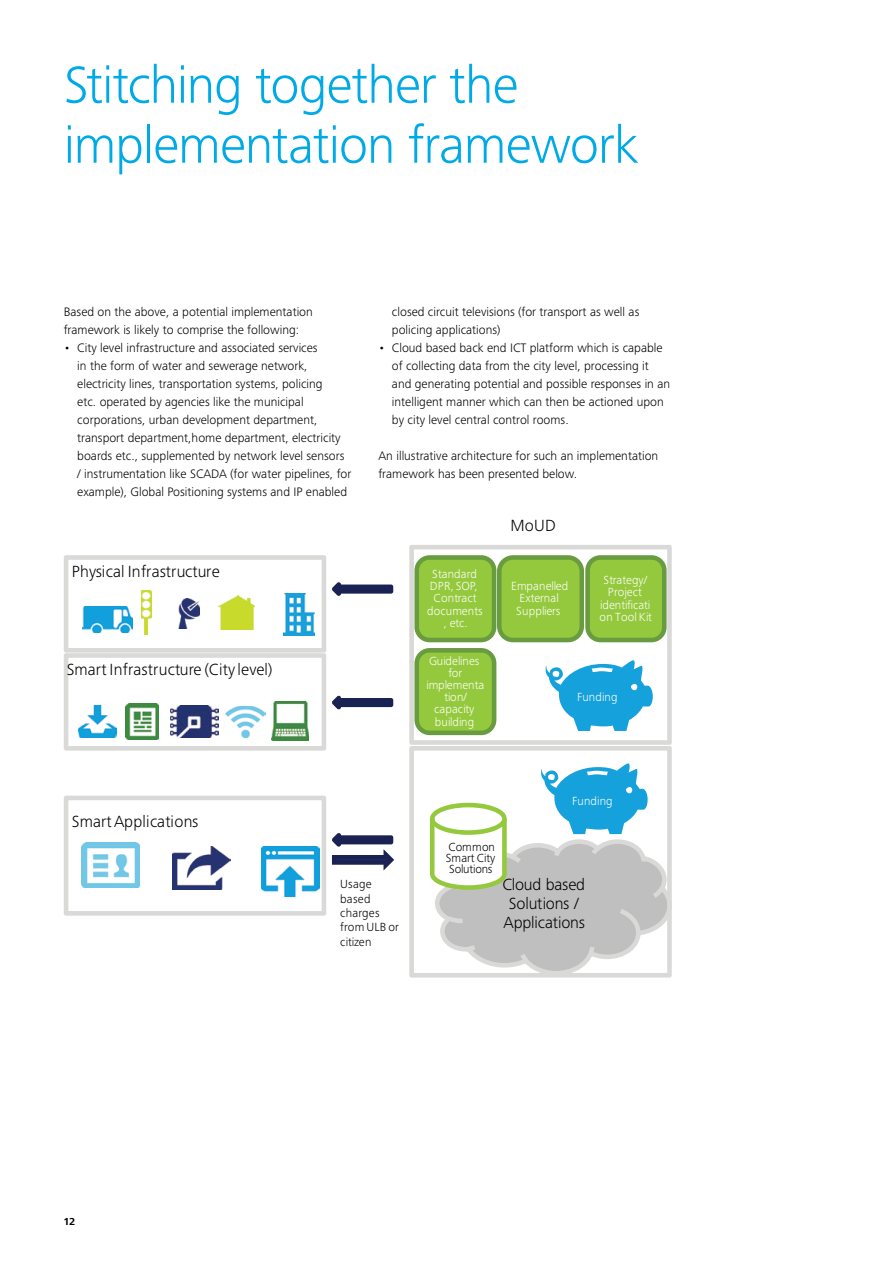
<style>
.page{position:relative;width:893px;height:1263px;background:#fff}
.page>*{position:absolute;margin:0;border:0;box-sizing:border-box;transform-origin:0 0}
.t1{font:300 54px/60px "Frutiger Next Pro";letter-spacing:-.02em;color:#00aae7}
.t2{font:300 16.8px/18.8px "Frutiger Next Pro";color:#000;text-align:center}
.t3{font:300 12.75px/18px "Frutiger Next Pro";color:#000}
.t4{font:300 12.3px/14.5px "Frutiger Next Pro";letter-spacing:.02em;color:#000}
.t5{font:300 12.15px/12.3px "Frutiger Next Pro";letter-spacing:.005em;color:#fff;text-align:center}
.t6{font:300 12.15px/11.2px "Frutiger Next Pro";letter-spacing:-.015em;color:#000;text-align:justify}
.t7{font:700 10.5px "Frutiger Next Pro";color:#000}
</style>
<div class="page">
<svg style="left:409px;top:545px;width:263px;height:200px"></svg>
<svg style="left:64px;top:796px;width:262px;height:120px"></svg>
<svg style="left:409px;top:746px;width:263px;height:231px"></svg>
<svg style="left:545px;top:660px;width:108px;height:71px"></svg>
<svg style="left:414px;top:555px;width:253px;height:87px;background:#91c245"></svg>
<svg style="left:430px;top:763px;width:242px;height:213px"></svg>
<svg style="left:64px;top:555px;width:262px;height:196px"></svg>
<svg style="left:414px;top:648px;width:82px;height:87px;background:#90c243"></svg>
<svg style="left:332px;top:582px;width:61px;height:14px"></svg>
<svg style="left:332px;top:695px;width:61px;height:14px"></svg>
<svg style="left:332px;top:833px;width:62px;height:37px"></svg>
<img style="left:83px;top:607px;width:50px;height:26px">
<img style="left:141px;top:591px;width:11px;height:44px">
<img style="left:179px;top:598px;width:21px;height:31px">
<img style="left:226px;top:706px;width:40px;height:32px">
<img style="left:79px;top:705px;width:37px;height:32px">
<img style="left:272px;top:702px;width:37px;height:38px">
<img style="left:170px;top:706px;width:48px;height:32px">
<img style="left:126px;top:704px;width:33px;height:35px">
<img style="left:284px;top:593px;width:31px;height:42px">
<img style="left:219px;top:596px;width:36px;height:33px">
<img style="left:82px;top:843px;width:58px;height:45px">
<img style="left:261px;top:846px;width:58px;height:50px">
<img style="left:172px;top:846px;width:58px;height:44px">
<h1 class="t1" style="left:64px;top:55px;width:576px">Stitching together the implementation framework</h1>
<p class="t3" style="left:64px;top:302px;width:251px">Based on the above, a potential implementation framework is likely to comprise the following:</p>
<p class="t3" style="left:77px;top:338px;width:276px;text-indent:-14px">• City level infrastructure and associated services<br>in the form of water and sewerage network, electricity lines, transportation systems, policing<br>etc. operated by agencies like the municipal corporations, urban development department, transport department,home department, electricity boards etc., supplemented by network level sensors<br>/ instrumentation like SCADA (for water pipelines, for example), Global Positioning systems and IP enabled</p>
<h2 class="t2" style="left:72px;top:562px;width:149px">Physical Infrastructure</h2>
<h2 class="t2" style="left:67px;top:660px;width:207px">Smart Infrastructure (City level)</h2>
<h2 class="t2" style="left:72px;top:812px;width:128px">Smart Applications</h2>
<p class="t3" style="left:392px;top:302px;width:249px">closed circuit televisions (for transport as well as policing applications)</p>
<p class="t3" style="left:392px;top:338px;width:280px;text-indent:-14px">• Cloud based back end ICT platform which is capable of collecting data from the city level, processing it and generating potential and possible responses in an intelligent manner which can then be actioned upon by city level central control rooms.</p>
<p class="t3" style="left:378px;top:446px;width:281px">An illustrative architecture for such an implementation framework has been presented below.</p>
<p class="t5" style="left:427px;top:568px;width:57px">Standard<br>DPR, SOP,<br>Contract documents , etc.</p>
<p class="t5" style="left:426px;top:654px;width:59px">Guidelines for implementa tion/ capacity building</p>
<h2 class="t2" style="left:510px;top:516px;width:47px">MoUD</h2>
<p class="t5" style="left:511px;top:580px;width:59px">Empanelled<br>External<br>Suppliers</p>
<p class="t5" style="left:600px;top:574px;width:54px">Strategy/<br>Project identificati on Tool Kit</p>
<p class="t5" style="left:577px;top:691px;width:42px">Funding</p>
<p class="t6" style="left:446px;top:841px;width:51px">Common Smart City Solutions</p>
<p class="t5" style="left:572px;top:794px;width:42px">Funding</p>
<p class="t7" style="left:63px;top:1215px;width:13px">12</p>
<p class="t4" style="left:340px;top:877px;width:60px">Usage based charges fromULB or citizen</p>
<h2 class="t2" style="left:502px;top:875px;width:84px">Cloud based<br>Solutions /<br>Applications</h2>
</div>
